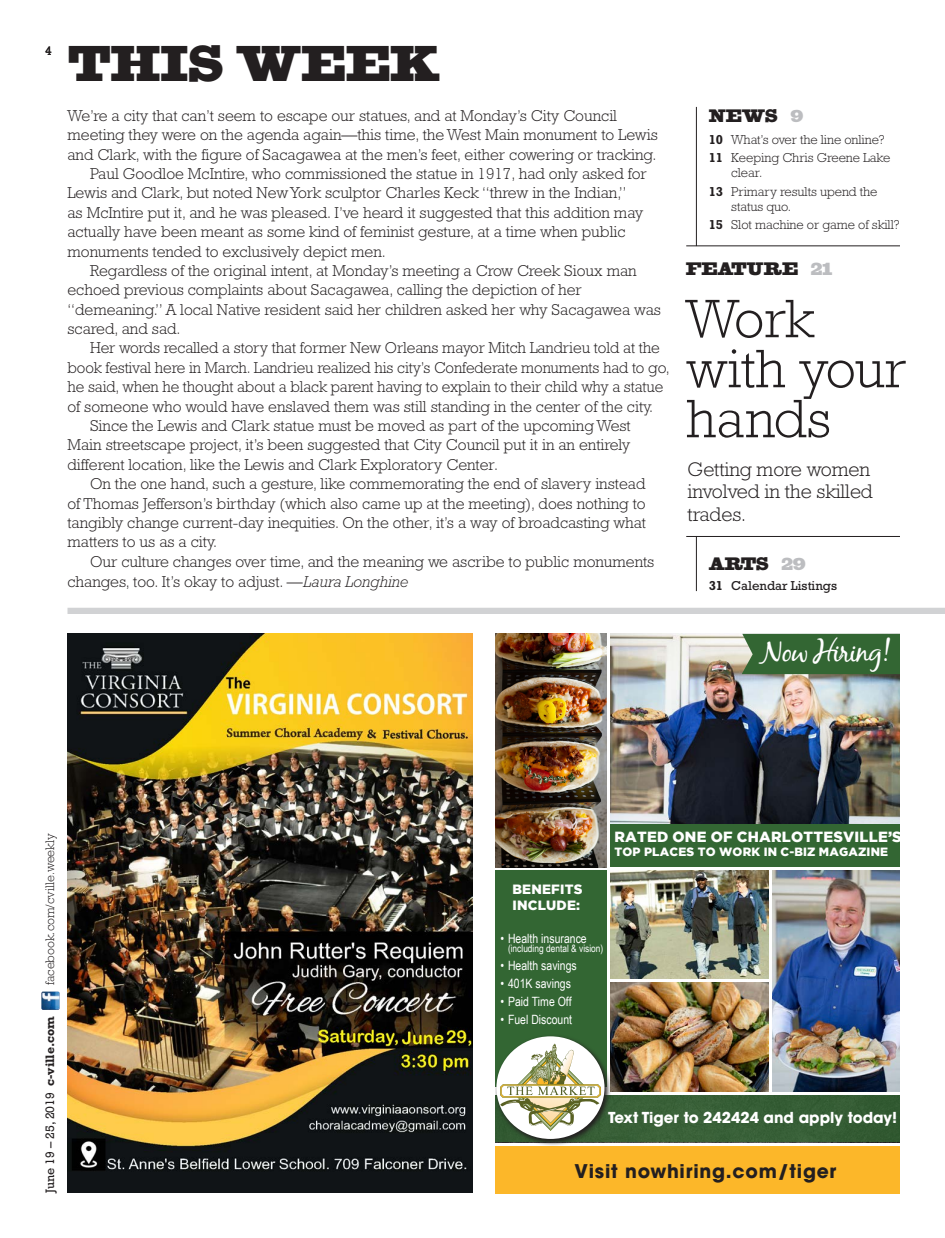
<style>
.page{position:relative;width:945px;height:1238px;background:#fff}
.page>*{position:absolute;margin:0;border:0;box-sizing:border-box;transform-origin:0 0}
.ToC_Feature_Head{font:300 55px/50px "Rockwell";color:#231f20}
.t1{font:48.75px "Spaghetti Western WBW";color:#231f20}
.t2{font:30.38px "Black Jack";letter-spacing:-.05em;color:#fff}
.TOC_text{font:300 20px/22.5px "Rockwell";letter-spacing:-.005em;color:#231f20}
.t3{font:700 18.75px "ITC Avant Garde Std";letter-spacing:.04em;color:#231f20}
.TOC_Section_Head{font:17.5px "Spaghetti Western WBW";color:#231f20}
.RTF_Main{font:300 16px/19.4px "Rockwell";color:#231f20}
.t4{font:700 15px "ITC Avant Garde Std";color:#fff}
.t5{font:900 14.75px "Gotham";letter-spacing:.015em;color:#fff}
.t6{font:900 13.38px/16.1px "Gotham";letter-spacing:.015em;color:#fff}
.TOC_text-2{font:300 13.12px/15px "Rockwell";letter-spacing:-.005em;color:#231f20}
.TOC_text-3{font:13.12px "Rockwell";color:#231f20}
.t7{font:12.75px "Arial Narrow";color:#fff}
.t8{font:12.5px "Rockwell";color:#231f20}
.t9{font:300 12.5px "Rockwell";color:#231f20}
.t10{font:900 11.88px "Gotham";letter-spacing:.015em;color:#fff}
.t11{font:10.25px "Arial Narrow";color:#fff}
.s1{font-style:italic}
.s2{color:#bcbdc0}
.s3{font-weight:700}
</style>
<div class="page">
<img style="left:41px;top:991px;width:19px;height:19px">
<div style="left:68px;top:608px;width:877px;height:6px;background:#d1d2d4"></div>
<hr style="left:696px;top:107px;width:1px;height:139px;background:#231f20">
<hr style="left:696px;top:536px;width:1px;height:55px;background:#231f20">
<hr style="left:686px;top:245px;width:214px;height:1px;background:#231f20">
<hr style="left:686px;top:536px;width:214px;height:1px;background:#231f20">
<img style="left:68px;top:634px;width:404px;height:558px">
<div style="left:495px;top:1145px;width:405px;height:48px;background:#fcb729"></div>
<img style="left:611px;top:870px;width:157px;height:109px">
<img style="left:611px;top:634px;width:289px;height:190px">
<div style="left:495px;top:1095px;width:405px;height:47px;background:#375f36"></div>
<div style="left:742px;top:634px;width:158px;height:40px;background:#363"></div>
<img style="left:495px;top:634px;width:111px;height:233px">
<img style="left:772px;top:870px;width:128px;height:221px">
<div style="left:610px;top:824px;width:290px;height:43px;background:#363"></div>
<div style="left:495px;top:870px;width:112px;height:217px;background:#363"></div>
<svg style="left:495px;top:1034px;width:117px;height:112px"></svg>
<div style="left:496px;top:1036px;width:109px;height:103px;background:#fff;border-radius:50%"></div>
<svg style="left:500px;top:1043px;width:101px;height:87px"></svg>
<img style="left:611px;top:982px;width:157px;height:109px">
<p class="t8" style="left:45px;top:43px;width:8px">4</p>
<p class="t1" style="left:68px;top:33px;width:373px">THIS WEEK</p>
<p class="RTF_Main" style="left:68px;top:106px;width:592px">We’re a city that can’t seem to escape our statues, and at Monday’s City Council meeting they were on the agenda again—this time, the West Main monument to Lewis and Clark, with the figure of Sacagawea at the men’s feet, either cowering or tracking.</p>
<p class="RTF_Main" style="left:68px;top:164px;width:581px;text-indent:23px">Paul Goodloe McIntire, who commissioned the statue in 1917, had only asked for Lewis and Clark, but noted New York sculptor Charles Keck “threw in the Indian,”<br>as McIntire put it, and he was pleased. I’ve heard it suggested that this addition may actually have been meant as some kind of feminist gesture, at a time when public monuments tended to exclusively depict men.</p>
<p class="RTF_Main" style="left:68px;top:261px;width:595px;text-indent:23px">Regardless of the original intent, at Monday’s meeting a Crow Creek Sioux man echoed previous complaints about Sacagawea, calling the depiction of her “demeaning.” A local Native resident said her children asked her why Sacagawea was scared, and sad.</p>
<p class="RTF_Main" style="left:67px;top:338px;width:604px;text-indent:23px">Her words recalled a story that former New Orleans mayor Mitch Landrieu told at the book festival here in March. Landrieu realized his city’s Confederate monuments had to go, he said, when he thought about a black parent having to explain to their child why a statue of someone who would have enslaved them was still standing in the center of the city.</p>
<p class="RTF_Main" style="left:68px;top:416px;width:565px;text-align:justify;text-indent:22px">Since the Lewis and Clark statue must be moved as part of the upcoming West Main streetscape project, it’s been suggested that City Council put it in an entirely different location, like the Lewis and Clark Exploratory Center.</p>
<p class="RTF_Main" style="left:68px;top:474px;width:580px;text-align:justify;text-indent:22px">On the one hand, such a gesture, like commemorating the end of slavery instead of Thomas Jefferson’s birthday (which also came up at the meeting), does nothing to tangibly change current-day inequities. On the other, it’s a way of broadcasting what matters to us as a city.</p>
<p class="RTF_Main" style="left:68px;top:551px;width:588px;line-height:20.2px;text-indent:23px">Our culture changes over time, and the meaning we ascribe to public monuments changes, too. It’s okay to adjust. —<span class="s1">Laura Longhine</span></p>
<p class="TOC_Section_Head" style="left:709px;top:105px;width:96px">NEWS <span class="s2">9</span></p>
<p class="TOC_text-2" style="left:709px;top:131px;width:178px"><span class="s3">10</span> What’s over the line online?</p>
<p class="TOC_text-2" style="left:731px;top:150px;width:161px;text-indent:-23px"><span class="s3">11</span> Keeping Chris Greene Lake clear.</p>
<p class="TOC_text-2" style="left:731px;top:184px;width:148px;text-indent:-22px"><span class="s3">13</span> Primary results upend the status quo.</p>
<p class="TOC_text-2" style="left:709px;top:217px;width:192px"><span class="s3">15</span> Slot machine or game of skill?</p>
<p class="TOC_Section_Head" style="left:686px;top:258px;width:148px">FEATURE <span class="s2">21</span></p>
<p class="ToC_Feature_Head" style="left:686px;top:293px;width:222px">Work with your hands</p>
<p class="TOC_text" style="left:688px;top:457px;width:187px">Getting more women involved in the skilled trades.</p>
<p class="TOC_Section_Head" style="left:709px;top:552px;width:99px">ARTS <span class="s2">29</span></p>
<p class="TOC_text-3" style="left:709px;top:577px;width:130px"><span class="s3">31</span> Calendar Listings</p>
<p class="t2" style="left:760px;top:632px;width:132px">Now Hiring!</p>
<p class="t9" style="left:43px;top:985px;width:153px;rotate:-90deg">facebook.com/cville.weekly</p>
<p class="t8" style="left:43px;top:1192px;width:178px;rotate:-90deg">June 19 – 25, 2019 <span class="s3">c-ville.com</span></p>
<p class="t6" style="left:513px;top:880px;width:71px">BENEFITS<br>INCLUDE:</p>
<p class="t7" style="left:500px;top:929px;width:88px">• Health insurance</p>
<p class="t11" style="left:508px;top:941px;width:97px">(including dental &amp; vision)</p>
<p class="t7" style="left:500px;top:956px;width:78px">• Health savings</p>
<p class="t7" style="left:500px;top:974px;width:72px">• 401K savings</p>
<p class="t7" style="left:500px;top:992px;width:73px">• Paid Time Off</p>
<p class="t7" style="left:500px;top:1010px;width:73px">• Fuel Discount</p>
<p class="t5" style="left:614px;top:828px;width:289px">RATED ONE OF CHARLOTTESVILLE’S</p>
<p class="t10" style="left:614px;top:845px;width:275px">TOP PLACES TO WORK IN C-BIZ MAGAZINE</p>
<p class="t4" style="left:608px;top:1107px;width:290px">Text Tiger to 242424 and apply today!</p>
<p class="t3" style="left:575px;top:1159px;width:263px">Visit nowhiring.com/tiger</p>
</div>
